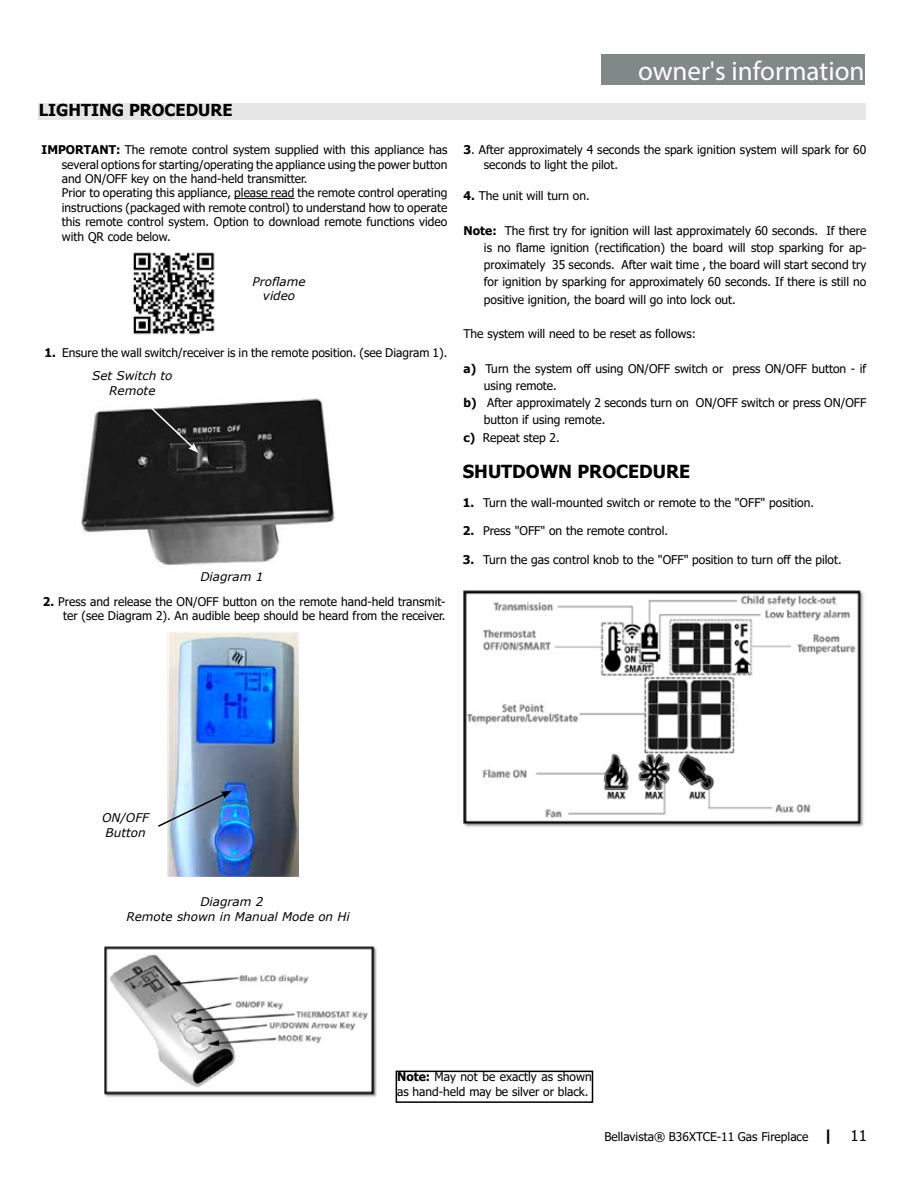
<style>
.page{position:relative;width:918px;height:1188px;background:#fff}
.page>*{position:absolute;margin:0;border:0;box-sizing:border-box;transform-origin:0 0}
.t1{font:27px "Myriad Pro";color:#fff}
.t2{font:700 18px "Tahoma";color:#000}
.t3{font:700 16.5px "Tahoma";color:#000}
.t4{font:12px/14.4px "Tahoma";color:#000}
.t5{font:italic 12px/14.4px "Verdana";color:#000;text-align:center}
.s1{font-weight:700}
.s2{font-weight:700;font-size:15px}
.s3{font-size:15px}
</style>
<div class="page">
<div style="left:601px;top:54px;width:264px;height:31px;background:#818888"></div>
<div style="left:39px;top:103px;width:827px;height:16px;background:#e6e6e6"></div>
<hr style="left:234px;top:198px;width:61px;height:1px;background:#000">
<img style="left:81px;top:398px;width:254px;height:167px">
<img style="left:168px;top:632px;width:130px;height:244px">
<img style="left:104px;top:946px;width:273px;height:151px">
<img style="left:463px;top:590px;width:401px;height:237px">
<img style="left:158px;top:791px;width:74px;height:37px">
<svg style="left:146px;top:402px;width:53px;height:51px;background:#444"></svg>
<img style="left:133px;top:252px;width:82px;height:83px">
<div style="left:396px;top:1071px;width:197px;height:32px;border:2px solid #000"></div>
<h3 class="t3" style="left:39px;top:98px;width:195px">LIGHTING PROCEDURE</h3>
<p class="t4" style="left:62px;top:143px;width:387px;text-indent:-20px"><span class="s1">IMPORTANT:</span> The remote control system supplied with this appliance has several options for starting/operating the appliance using the power button and ON/OFF key on the hand-held transmitter.<br>Prior to operating this appliance, please read the remote control operating instructions (packaged with remote control) to understand how to operate this remote control system. Option to download remote functions video with QR code below.</p>
<p class="t5" style="left:252px;top:274px;width:55px">Proflame video</p>
<p class="t4" style="left:45px;top:346px;width:404px"><span class="s1">1.</span> Ensure the wall switch/receiver is in the remote position. (see Diagram 1).</p>
<p class="t5" style="left:92px;top:369px;width:82px">Set Switch to<br>Remote</p>
<p class="t5" style="left:200px;top:569px;width:65px">Diagram 1</p>
<p class="t4" style="left:43px;top:595px;width:404px;text-align:right"><span class="s1">2.</span> Press and release the ON/OFF button on the remote hand-held transmit&shy;ter (see Diagram 2). An audible beep should be heard from the receiver.</p>
<h1 class="t1" style="left:638px;top:54px;width:228px">owner's information</h1>
<p class="t4" style="left:484px;top:143px;width:384px;text-indent:-20px"><span class="s1">3</span>. After approximately 4 seconds the spark ignition system will spark for 60 seconds to light the pilot.</p>
<p class="t4" style="left:464px;top:189px;width:128px"><span class="s1">4.</span> The unit will turn on.</p>
<p class="t4" style="left:484px;top:222px;width:384px;line-height:17.2px;text-align:justify;text-indent:-20px"><span class="s1">Note:</span> The first try for ignition will last approximately 60 seconds. If there is no flame ignition (rectification) the board will stop sparking for ap&shy;proximately 35 seconds. After wait time , the board will start second try for ignition by sparking for approximately 60 seconds. If there is still no positive ignition, the board will go into lock out.</p>
<p class="t4" style="left:464px;top:327px;width:234px">The system will need to be reset as follows:</p>
<p class="t4" style="left:464px;top:362px;width:404px"><span class="s1">a)</span> Turn the system off using ON/OFF switch or press ON/OFF button - if</p>
<p class="t4" style="left:484px;top:379px;width:74px">using remote.</p>
<p class="t4" style="left:464px;top:396px;width:404px"><span class="s1">b)</span> After approximately 2 seconds turn on ON/OFF switch or press ON/OFF</p>
<p class="t4" style="left:484px;top:414px;width:123px">button if using remote.</p>
<p class="t4" style="left:464px;top:431px;width:98px"><span class="s1">c)</span> Repeat step 2.</p>
<h2 class="t2" style="left:463px;top:459px;width:229px">SHUTDOWN PROCEDURE</h2>
<p class="t4" style="left:463px;top:496px;width:353px"><span class="s1">1.</span> Turn the wall-mounted switch or remote to the "OFF" position.</p>
<p class="t4" style="left:463px;top:525px;width:207px"><span class="s1">2.</span> Press "OFF" on the remote control.</p>
<p class="t4" style="left:463px;top:553px;width:380px"><span class="s1">3.</span> Turn the gas control knob to the "OFF" position to turn off the pilot.</p>
<p class="t5" style="left:102px;top:810px;width:49px;text-align:left">ON/OFF<br>Button</p>
<p class="t5" style="left:200px;top:895px;width:65px">Diagram 2</p>
<p class="t5" style="left:126px;top:909px;width:225px">Remote shown in Manual Mode on Hi</p>
<p class="t4" style="left:397px;top:1070px;width:196px"><span class="s1">Note:</span> May not be exactly as shown as hand-held may be silver or black.</p>
<p class="t4" style="left:604px;top:1130px;width:264px">Bellavista® B36XTCE-11 Gas Fireplace <span class="s2">|</span> <span class="s3">11</span></p>
</div>
